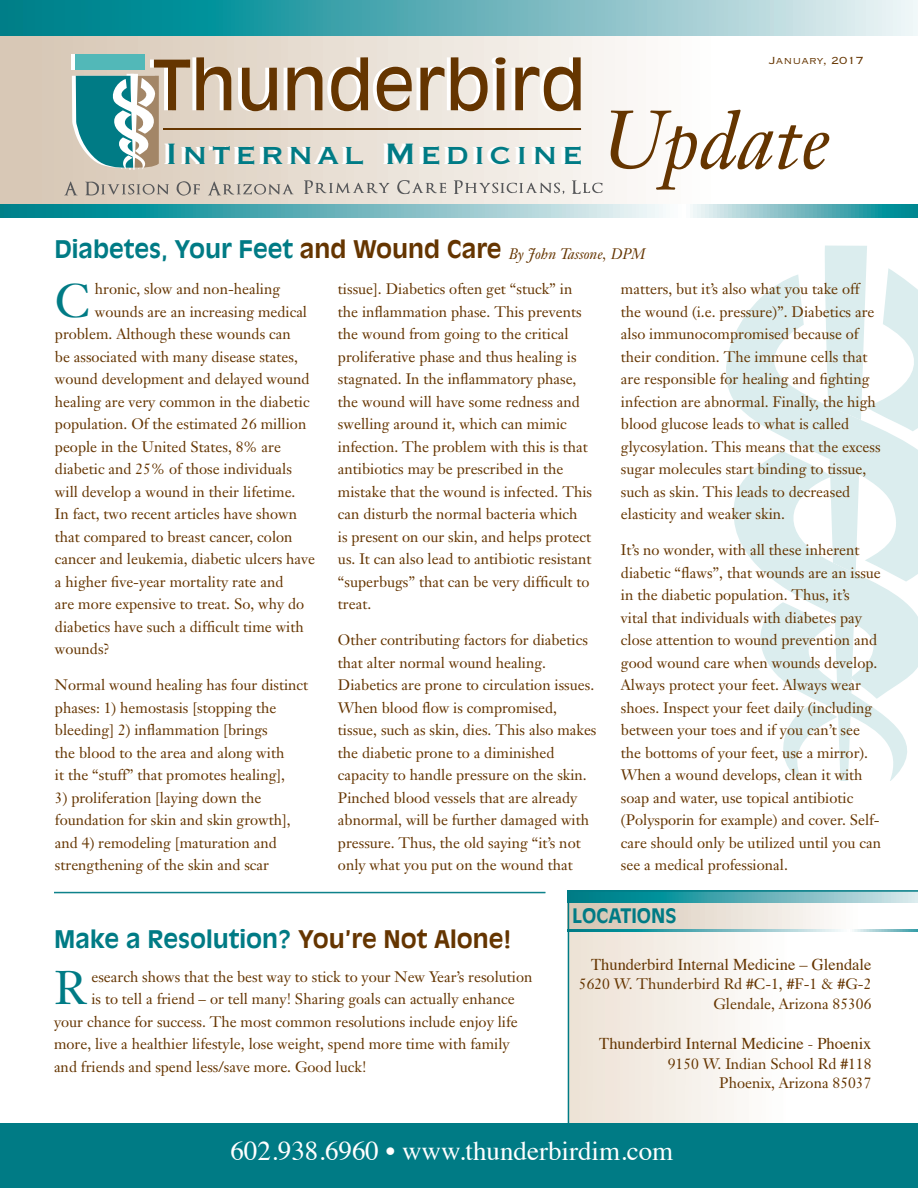
<style>
.page{position:relative;width:918px;height:1188px;background:#fff}
.page>*{position:absolute;margin:0;border:0;box-sizing:border-box;transform-origin:0 0}
.t1{font:italic 81.3px "Janson Text";color:#653500}
.t2{font:68.4px "Antique Olive";color:#653500}
.t3{font:46.5px "Janson Text";color:#007b85}
.t4{font:38.7px "Copperplate";letter-spacing:.1em;color:#007b85}
.t5{font:27px "Times";color:#fff}
.t6{font:700 24px "Antique Olive";color:#007b85}
.t7{font:700 19.8px "Antique Olive";color:#007b85}
.t8{font:16.5px "Times";color:#653500}
.t9{font:15px/22.5px "Janson Text";color:#653500}
.t10{font:italic 15px "Janson Text";color:#653500}
.t11{font:13.5px "Copperplate Thirty Two BC";color:#653500}
.s1{color:#653500}
</style>
<div class="page">
<svg style="left:726px;top:307px;width:26px;height:111px;fill:#dbedee"></svg>
<svg style="left:733px;top:471px;width:19px;height:89px;fill:#dbedee"></svg>
<svg style="left:752px;top:246px;width:166px;height:535px"></svg>
<div style="left:0;top:30px;width:918px;height:176px;background:linear-gradient(to right,#d2c5b3,#fff)"></div>
<hr style="left:164px;top:128px;width:413px;height:2px;background:#653500">
<svg style="left:72px;top:54px;width:4px;height:15px"></svg>
<svg style="left:0;top:205px;width:918px;height:13px;background:#6cb7be"></svg>
<svg style="left:0;top:0;width:918px;height:36px;background:#62b2ba"></svg>
<hr style="left:168px;top:128px;width:413px;height:2px;background:#653500">
<div style="left:76px;top:54px;width:69px;height:15px;background:#52b8b8"></div>
<svg style="left:72px;top:74px;width:87px;height:96px"></svg>
<svg style="left:64px;top:181px;width:14px;height:14px"></svg>
<svg style="left:85px;top:182px;width:84px;height:13px"></svg>
<svg style="left:177px;top:181px;width:23px;height:15px"></svg>
<svg style="left:208px;top:181px;width:86px;height:14px"></svg>
<svg style="left:304px;top:180px;width:85px;height:14px"></svg>
<svg style="left:397px;top:180px;width:49px;height:14px"></svg>
<svg style="left:454px;top:180px;width:110px;height:14px;background:#d2cec9"></svg>
<svg style="left:572px;top:180px;width:31px;height:14px"></svg>
<div style="left:0;top:1123px;width:918px;height:65px;background:#007b85"></div>
<svg style="left:568px;top:890px;width:350px;height:233px"></svg>
<hr style="left:54px;top:893px;width:491px;height:1px;background:#007b85">
<hr style="left:54px;top:892px;width:491px;height:1px;background:#007b85">
<h2 class="t2" style="left:153px;top:44px;width:434px">Thunderbird</h2>
<h3 class="t4" style="left:165px;top:128px;width:420px">Internal Medicine</h3>
<p class="t11" style="left:769px;top:54px;width:96px">January, 2017</p>
<h1 class="t1" style="left:601px;top:90px;width:232px">Update</h1>
<h3 class="t6" style="left:54px;top:235px;width:449px">Diabetes, Your Feet <span class="s1">and Wound Care</span></h3>
<p class="t10" style="left:509px;top:244px;width:138px">By John Tassone, DPM</p>
<h3 class="t3" style="left:55px;top:271px;width:37px">C</h3>
<p class="t9" style="left:95px;top:278px;width:187px">hronic, slow and non-healing</p>
<p class="t9" style="left:95px;top:300px;width:214px">wounds are an increasing medical</p>
<p class="t9" style="left:55px;top:323px;width:237px">problem. Although these wounds can</p>
<p class="t9" style="left:55px;top:345px;width:244px">be associated with many disease states,</p>
<p class="t9" style="left:55px;top:368px;width:256px">wound development and delayed wound</p>
<p class="t9" style="left:55px;top:390px;width:256px">healing are very common in the diabetic</p>
<p class="t9" style="left:55px;top:413px;width:253px">population. Of the estimated 26 million</p>
<p class="t9" style="left:55px;top:435px;width:228px">people in the United States, 8% are</p>
<p class="t9" style="left:55px;top:458px;width:238px">diabetic and 25% of those individuals</p>
<p class="t9" style="left:55px;top:480px;width:242px">will develop a wound in their lifetime.</p>
<p class="t9" style="left:55px;top:503px;width:244px">In fact, two recent articles have shown</p>
<p class="t9" style="left:55px;top:525px;width:239px">that compared to breast cancer, colon</p>
<p class="t9" style="left:55px;top:548px;width:262px">cancer and leukemia, diabetic ulcers have</p>
<p class="t9" style="left:55px;top:570px;width:230px">a higher five-year mortality rate and</p>
<p class="t9" style="left:55px;top:593px;width:251px">are more expensive to treat. So, why do</p>
<p class="t9" style="left:55px;top:615px;width:250px">diabetics have such a difficult time with</p>
<p class="t9" style="left:55px;top:638px;width:57px">wounds?</p>
<p class="t9" style="left:55px;top:674px;width:255px">Normal wound healing has four distinct phases: 1) hemostasis [stopping the bleeding] 2) inflammation [brings<br>the blood to the area and along with<br>it the “stuff” that promotes healing],</p>
<p class="t9" style="left:55px;top:786px;width:237px">3) proliferation [laying down the foundation for skin and skin growth], and 4) remodeling [maturation and strengthening of the skin and scar</p>
<p class="t9" style="left:338px;top:278px;width:256px">tissue]. Diabetics often get “stuck” in the inflammation phase. This prevents the wound from going to the critical proliferative phase and thus healing is stagnated. In the inflammatory phase, the wound will have some redness and swelling around it, which can mimic infection. The problem with this is that antibiotics may be prescribed in the mistake that the wound is infected. This can disturb the normal bacteria which<br>is present on our skin, and helps protect us. It can also lead to antibiotic resistant “superbugs” that can be very difficult to treat.</p>
<p class="t9" style="left:338px;top:629px;width:260px">Other contributing factors for diabetics that alter normal wound healing.<br>Diabetics are prone to circulation issues.<br>When blood flow is compromised, tissue, such as skin, dies. This also makes the diabetic prone to a diminished capacity to handle pressure on the skin.<br>Pinched blood vessels that are already abnormal, will be further damaged with pressure. Thus, the old saying “it’s not only what you put on the wound that</p>
<p class="t9" style="left:621px;top:278px;width:261px">matters, but it’s also what you take off the wound (i.e. pressure)”. Diabetics are also immunocompromised because of their condition. The immune cells that are responsible for healing and fighting infection are abnormal. Finally, the high blood glucose leads to what is called glycosylation. This means that the excess sugar molecules start binding to tissue, such as skin. This leads to decreased elasticity and weaker skin.</p>
<p class="t9" style="left:621px;top:539px;width:262px">It’s no wonder, with all these inherent diabetic “flaws”, that wounds are an issue in the diabetic population. Thus, it’s<br>vital that individuals with diabetes pay close attention to wound prevention and good wound care when wounds develop.<br>Always protect your feet. Always wear shoes. Inspect your feet daily (including between your toes and if you can’t see the bottoms of your feet, use a mirror).<br>When a wound develops, clean it with soap and water, use topical antibiotic (Polysporin for example) and cover. Self&shy;care should only be utilized until you can see a medical professional.</p>
<h3 class="t7" style="left:572px;top:904px;width:106px">LOCATIONS</h3>
<h3 class="t6" style="left:54px;top:924px;width:459px">Make a Resolution? <span class="s1">You’re Not Alone!</span></h3>
<h3 class="t3" style="left:54px;top:959px;width:34px">R</h3>
<p class="t9" style="left:91px;top:965px;width:443px">esearch shows that the best way to stick to your New Year’s resolution</p>
<p class="t9" style="left:91px;top:988px;width:425px">is to tell a friend – or tell many! Sharing goals can actually enhance</p>
<p class="t9" style="left:54px;top:1010px;width:465px">your chance for success. The most common resolutions include enjoy life</p>
<p class="t9" style="left:54px;top:1033px;width:457px">more, live a healthier lifestyle, lose weight, spend more time with family</p>
<p class="t9" style="left:54px;top:1055px;width:314px">and friends and spend less/save more. Good luck!</p>
<p class="t8" style="left:591px;top:949px;width:282px">Thunderbird Internal Medicine – Glendale</p>
<p class="t9" style="left:579px;top:974px;width:294px;line-height:19.5px;text-align:right">5620 W. Thunderbird Rd #C-1, #F-1 &amp; #G-2<br>Glendale, Arizona 85306</p>
<p class="t8" style="left:599px;top:1028px;width:274px">Thunderbird Internal Medicine - Phoenix</p>
<p class="t9" style="left:668px;top:1054px;width:205px;line-height:19.5px;text-align:right">9150 W. Indian School Rd #118<br>Phoenix, Arizona 85037</p>
<h3 class="t5" style="left:231px;top:1126px;width:444px">602.938.6960 • www.thunderbirdim.com</h3>
</div>
